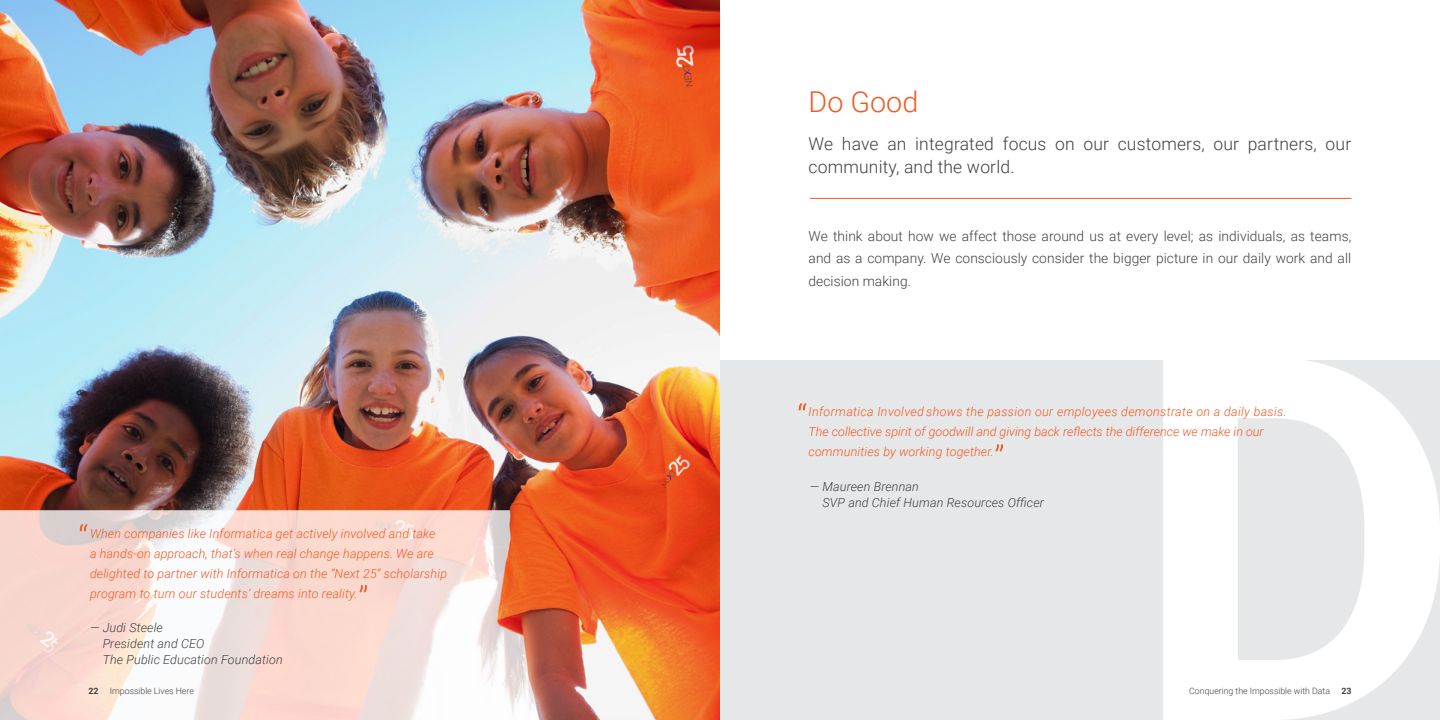
<style>
.page{position:relative;width:1440px;height:720px;background:#fff}
.page>*{position:absolute;margin:0;border:0;box-sizing:border-box;transform-origin:0 0}
.t1{font:300 28.75px "Roboto";color:#f15a22}
.t2{font:300 17.5px/23.8px "Roboto";letter-spacing:.01em;color:#414042}
.t3{font:300 13.75px/22.5px "Roboto";letter-spacing:.005em;color:#414042;text-align:justify}
.t4{font:italic 300 12.5px/20px "Roboto";letter-spacing:.01em;color:#f15a22}
.t5{font:italic 300 12.5px/16.2px "Roboto";letter-spacing:.01em;color:#414042}
.t6{font:300 8.75px "Roboto";color:#414042}
.t7{font:700 8.75px "Roboto";color:#414042}
</style>
<div class="page">
<img style="left:0;top:0;width:720px;height:720px">
<div style="left:720px;top:360px;width:720px;height:360px;background:#e6e7e8"></div>
<hr style="left:810px;top:198px;width:541px;height:1px;background:#f15a22">
<svg style="left:1163px;top:360px;width:277px;height:360px;fill:#fff"></svg>
<svg style="left:799px;top:403px;width:8px;height:7px"></svg>
<svg style="left:995px;top:444px;width:8px;height:8px"></svg>
<svg style="left:80px;top:524px;width:8px;height:7px"></svg>
<svg style="left:359px;top:585px;width:8px;height:8px"></svg>
<h1 class="t1" style="left:809px;top:81px;width:111px">Do Good</h1>
<h2 class="t2" style="left:809px;top:131px;width:544px">We have an integrated focus on our customers, our partners, our community, and the world.</h2>
<p class="t3" style="left:809px;top:224px;width:544px">We think about how we affect those around us at every level; as individuals, as teams, and as a company. We consciously consider the bigger picture in our daily work and all decision making.</p>
<p class="t4" style="left:809px;top:401px;width:480px">Informatica Involved shows the passion our employees demonstrate on a daily basis.<br>The collective spirit of goodwill and giving back reflects the difference we make in our communities by working together.</p>
<p class="t4" style="left:90px;top:523px;width:359px">When companies like Informatica get actively involved and take<br>a hands-on approach, that’s when real change happens. We are delighted to partner with Informatica on the “Next 25” scholarship program to turn our students’ dreams into reality.</p>
<p class="t5" style="left:103px;top:619px;width:182px;text-indent:-13px">— Judi Steele<br>President and CEO<br>The Public Education Foundation</p>
<p class="t5" style="left:823px;top:478px;width:223px;text-indent:-13px">— Maureen Brennan<br>SVP and Chief Human Resources Officer</p>
<p class="t7" style="left:89px;top:685px;width:12px">22</p>
<p class="t6" style="left:110px;top:685px;width:86px">Impossible Lives Here</p>
<p class="t6" style="left:1189px;top:685px;width:142px">Conquering the Impossible with Data</p>
<p class="t7" style="left:1341px;top:685px;width:12px">23</p>
</div>
